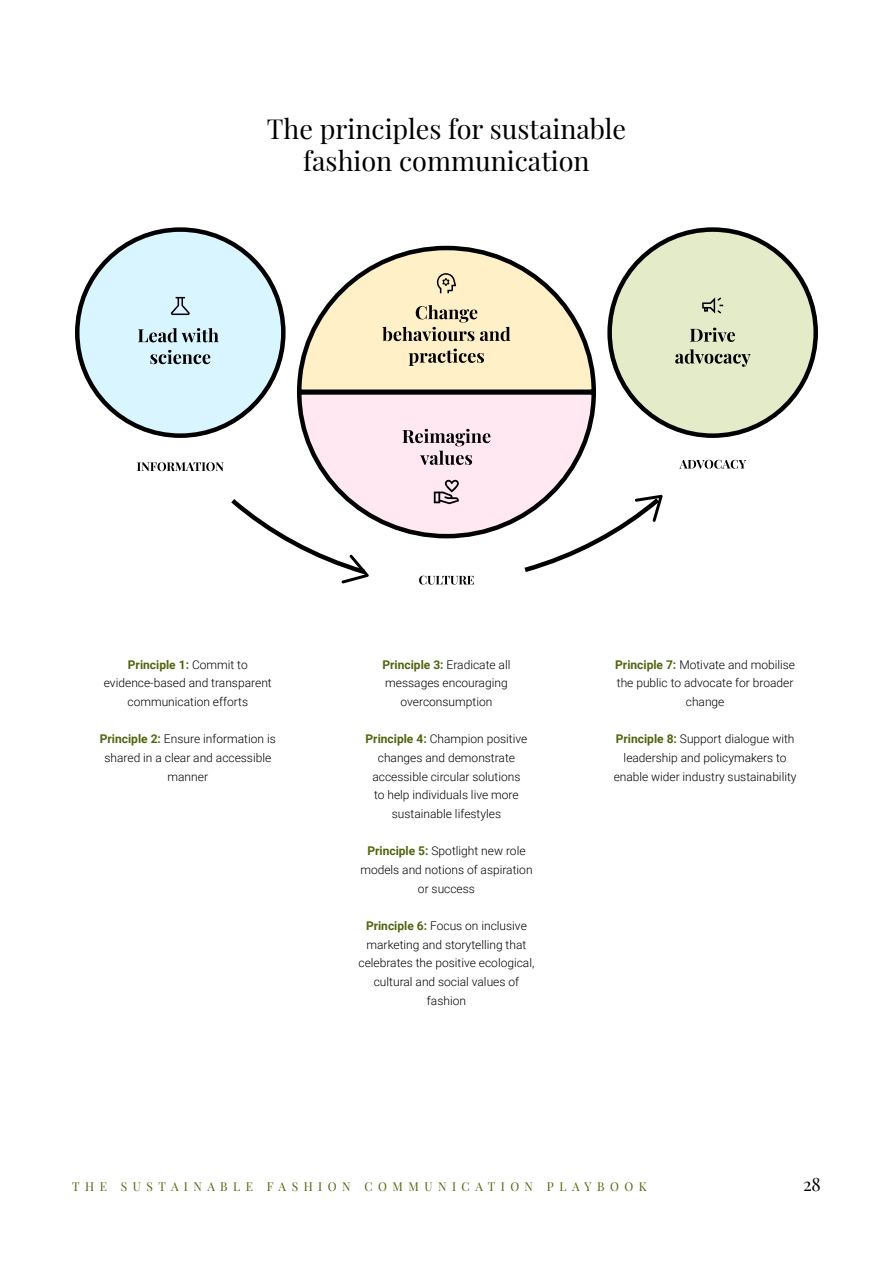
<style>
.page{position:relative;width:893px;height:1263px;background:#fff}
.page>*{position:absolute;margin:0;border:0;box-sizing:border-box;transform-origin:0 0}
.t1{font:27px/32.4px "Playfair Display";color:#000;text-align:center}
.t2{font:18px "Playfair Display";color:#000}
.t3{font:300 12px/18.6px "Roboto";color:#000;text-align:center}
.t4{font:12px "Playfair Display";letter-spacing:.46em;color:#4f660f}
.s1{font-weight:700;color:#4f660f}
</style>
<div class="page">
<div style="left:610px;top:230px;width:206px;height:206px;background:#e3ebc9;border-radius:50%"></div>
<div style="left:77px;top:230px;width:206px;height:206px;background:#d9f5ff;border-radius:50%"></div>
<svg style="left:679px;top:460px;width:67px;height:9px"></svg>
<svg style="left:137px;top:248px;width:527px;height:337px"></svg>
<svg style="left:690px;top:328px;width:45px;height:14px"></svg>
<svg style="left:675px;top:349px;width:76px;height:18px"></svg>
<svg style="left:702px;top:297px;width:21px;height:17px"></svg>
<h1 class="t1" style="left:267px;top:110px;width:361px">The principles for sustainable fashion communication</h1>
<p class="t3" style="left:104px;top:655px;width:169px"><span class="s1">Principle 1:</span> Commit to evidence-based and transparent communication efforts</p>
<p class="t3" style="left:100px;top:729px;width:177px"><span class="s1">Principle 2:</span> Ensure information is shared in a clear and accessible manner</p>
<p class="t3" style="left:382px;top:655px;width:129px"><span class="s1">Principle 3:</span> Eradicate all messages encouraging overconsumption</p>
<p class="t3" style="left:366px;top:729px;width:163px"><span class="s1">Principle 4:</span> Champion positive changes and demonstrate accessible circular solutions<br>to help individuals live more sustainable lifestyles</p>
<p class="t3" style="left:360px;top:841px;width:174px"><span class="s1">Principle 5:</span> Spotlight new role models and notions of aspiration or success</p>
<p class="t3" style="left:359px;top:916px;width:177px"><span class="s1">Principle 6:</span> Focus on inclusive marketing and storytelling that celebrates the positive ecological, cultural and social values of fashion</p>
<p class="t3" style="left:615px;top:655px;width:181px"><span class="s1">Principle 7:</span> Motivate and mobilise the public to advocate for broader change</p>
<p class="t3" style="left:614px;top:729px;width:184px"><span class="s1">Principle 8:</span> Support dialogue with leadership and policymakers to enable wider industry sustainability</p>
<p class="t4" style="left:72px;top:1177px;width:576px">THE SUSTAINABLE FASHION COMMUNICATION PLAYBOOK</p>
<h2 class="t2" style="left:803px;top:1170px;width:19px">28</h2>
</div>
